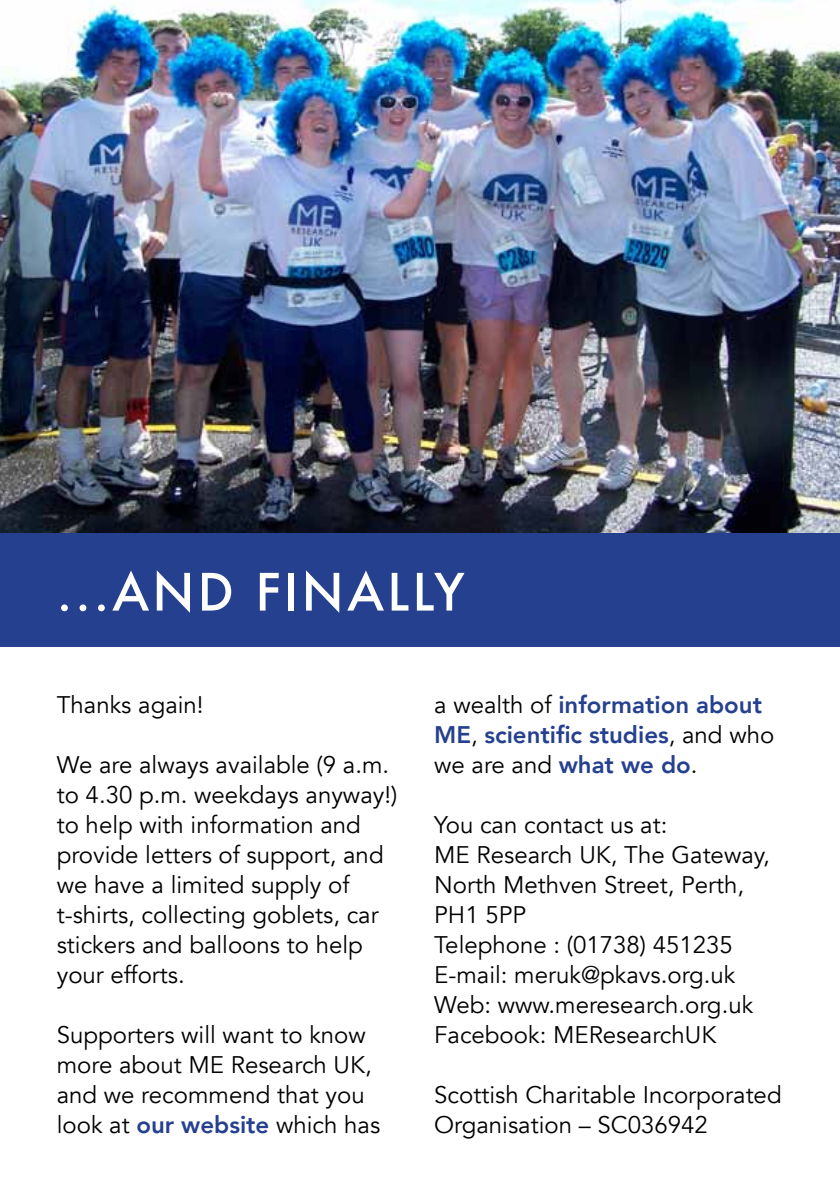
<style>
.page{position:relative;width:840px;height:1191px;background:#fff}
.page>*{position:absolute;margin:0;border:0;box-sizing:border-box;transform-origin:0 0}
.t1{font:500 50px "Futura";letter-spacing:.06em;color:#fff}
.t2{font:24px/30px "Avenir";color:#000}
.t3{font:800 24px/30px "Avenir";color:#25408f}
.s1{font-weight:800;color:#25408f}
.s2{font-weight:400;color:#000}
</style>
<div class="page">
<img style="left:0;top:0;width:839px;height:533px">
<div style="left:0;top:533px;width:839px;height:113px;background:#25408f"></div>
<h1 class="t1" style="left:57px;top:558px;width:409px">...AND FINALLY</h1>
<p class="t2" style="left:57px;top:690px;width:148px">Thanks again!</p>
<p class="t2" style="left:57px;top:750px;width:342px">We are always available (9 a.m. to 4.30 p.m. weekdays anyway!) to help with information and provide letters of support, and we have a limited supply of t-shirts, collecting goblets, car stickers and balloons to help your efforts.</p>
<p class="t2" style="left:57px;top:1020px;width:325px">Supporters will want to know more about ME Research UK, and we recommend that you look at <span class="s1">our website</span> which has</p>
<p class="t3" style="left:434px;top:689px;width:341px"><span class="s2">a wealth of</span> information about<br>ME<span class="s2">,</span> scientific studies<span class="s2">, and who we are and</span> what we do<span class="s2">.</span></p>
<p class="t2" style="left:434px;top:810px;width:337px">You can contact us at:<br>ME Research UK, The Gateway,<br>North Methven Street, Perth,<br>PH1 5PP<br>Telephone : (01738) 451235<br>E-mail: meruk@pkavs.org.uk<br>Web: www.meresearch.org.uk<br>Facebook: MEResearchUK</p>
<p class="t2" style="left:434px;top:1080px;width:349px">Scottish Charitable Incorporated<br>Organisation – SC036942</p>
</div>
